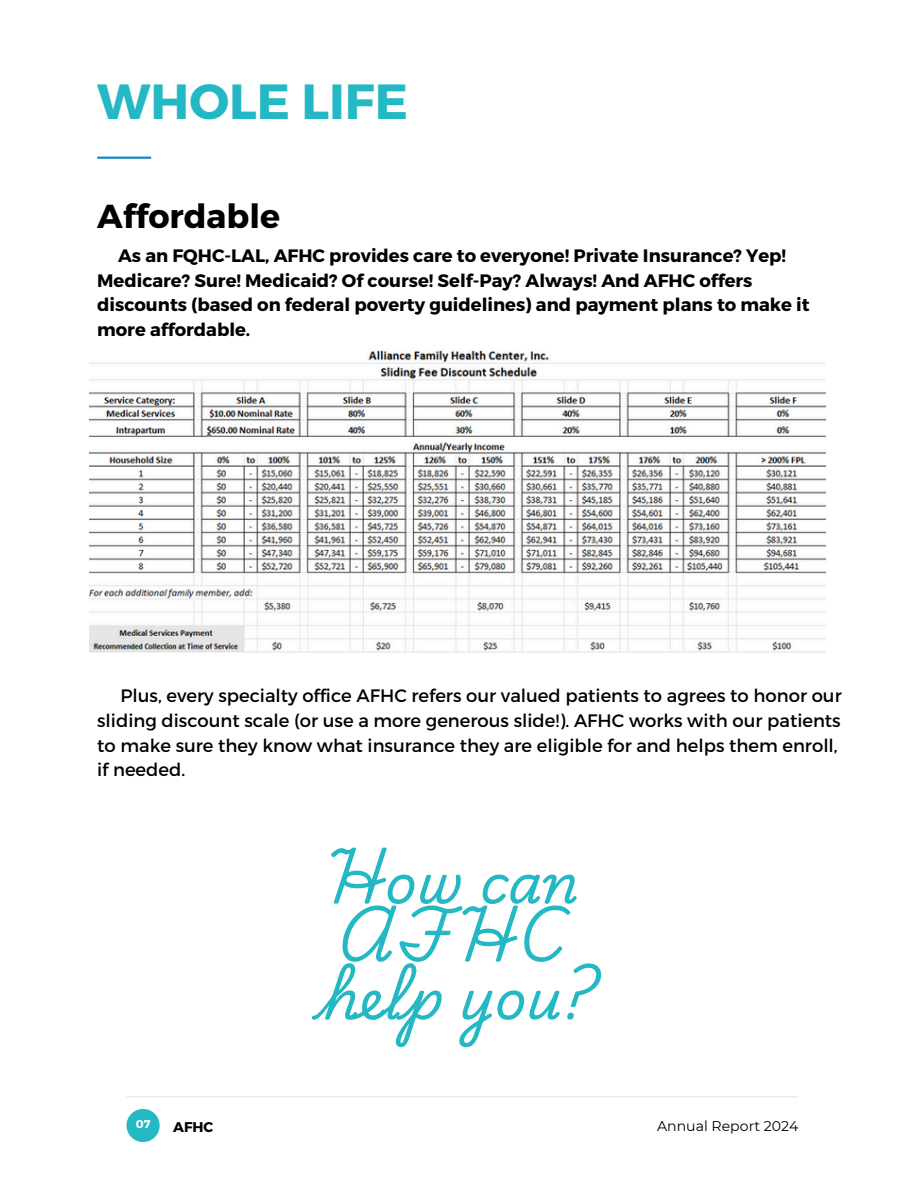
<style>
.page{position:relative;width:918px;height:1188px;background:#fff}
.page>*{position:absolute;margin:0;border:0;box-sizing:border-box;transform-origin:0 0}
.t1{font:54.6px/57.9px "Playwrite US Trad";color:#24b8c4}
.t2{font:700 49.35px "Montserrat";color:#24b8c4}
.t3{font:700 33.3px "Montserrat";color:#000}
.t4{font:18px/24.8px "Montserrat";color:#000}
.t5{font:700 18px/24.8px "Montserrat";color:#000}
.t6{font:14.1px "Montserrat";color:#000}
.t7{font:700 14.1px "Montserrat";color:#000}
.t8{font:700 11.25px "Montserrat";color:#fff}
</style>
<div class="page">
<hr style="left:97px;top:157px;width:54px;height:2px;background:#1786c7">
<img style="left:89px;top:350px;width:737px;height:303px">
<hr style="left:126px;top:1096px;width:672px;height:1px;background:#000">
<div style="left:126px;top:1109px;width:34px;height:33px;background:#24b8c4;border-radius:50%"></div>
<h3 class="t2" style="left:97px;top:69px;width:312px">WHOLE LIFE</h3>
<h4 class="t3" style="left:97px;top:194px;width:184px">Affordable</h4>
<p class="t5" style="left:97px;top:242px;width:714px;text-indent:21px">As an FQHC-LAL, AFHC provides care to everyone! Private Insurance? Yep!<br>Medicare? Sure! Medicaid? Of course! Self-Pay? Always! And AFHC offers discounts (based on federal poverty guidelines) and payment plans to make it more affordable.</p>
<h5 class="t4" style="left:97px;top:682px;width:746px;text-indent:23px">Plus, every specialty office AFHC refers our valued patients to agrees to honor our sliding discount scale (or use a more generous slide!). AFHC works with our patients to make sure they know what insurance they are eligible for and helps them enroll, if needed.</h5>
<p class="t1" style="left:320px;top:855px;width:274px">How can<br>AFHC help you?</p>
<h2 class="t8" style="left:136px;top:1117px;width:16px">07</h2>
<h6 class="t7" style="left:173px;top:1117px;width:42px">AFHC</h6>
<p class="t6" style="left:657px;top:1117px;width:143px">Annual Report 2024</p>
</div>
